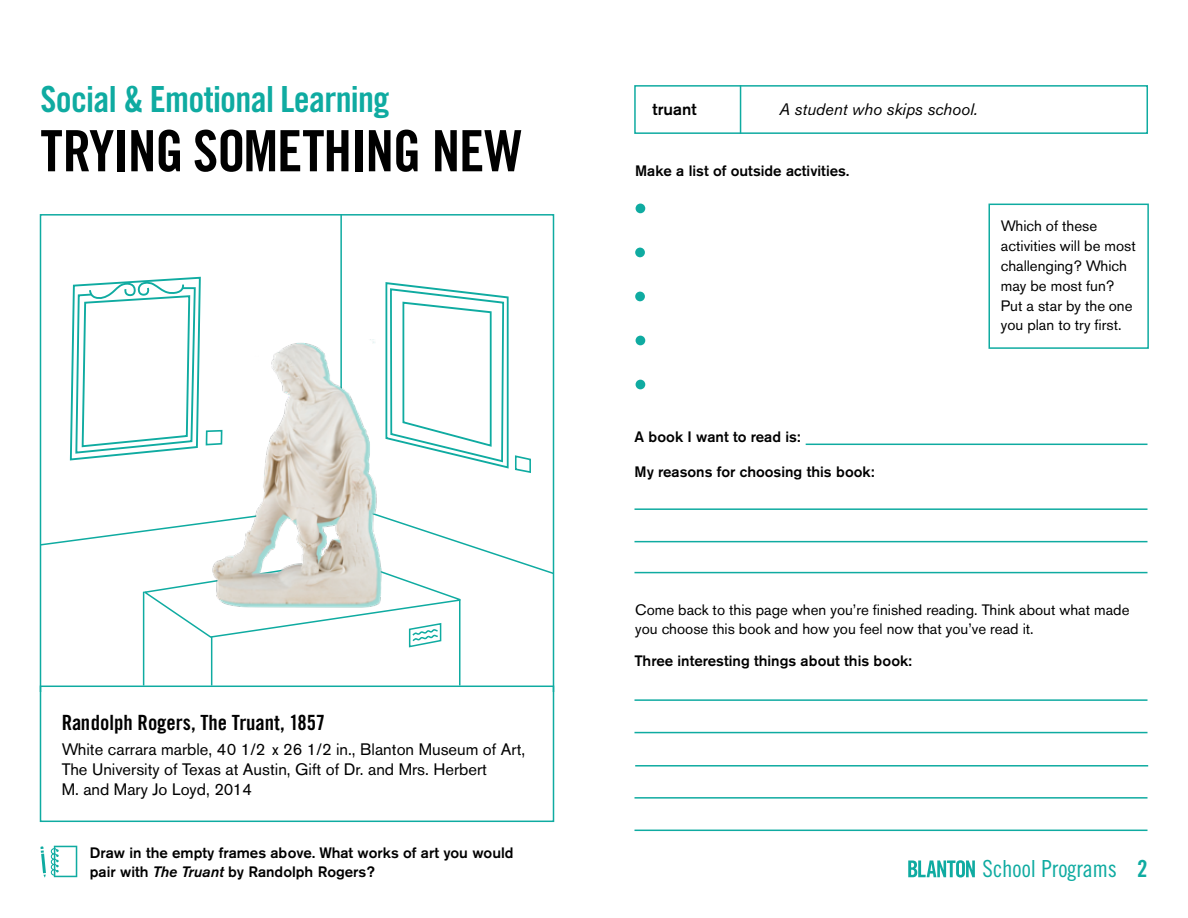
<style>
.page{position:relative;width:1188px;height:918px;background:#fff}
.page>*{position:absolute;margin:0;border:0;box-sizing:border-box;transform-origin:0 0}
.t1{font:57px "Trade Gothic LT Std Bd Cn 20";letter-spacing:-.02em;color:#000}
.t2{font:36px "Trade Gothic LT Std Bd Cn 20";letter-spacing:-.02em;color:#0faba1}
.t3{font:23.55px "Trade Gothic LT Std Cn 18";color:#0faba1}
.t4{font:23.55px "Trade Gothic LT Std Bd Cn 20";color:#0faba1}
.t5{font:21px "Trade Gothic LT Std Bd Cn 20";color:#000}
.t6{font:16.5px/19.8px "Akzidenz Grotesk Std";color:#000}
.t7{font:italic 16.5px "Akzidenz Grotesk Std";color:#000}
.t8{font:500 16.5px "Akzidenz Grotesk Std";color:#000}
.t9{font:15px/19.8px "Akzidenz Grotesk Std";color:#000}
.t10{font:500 15px/19.8px "Akzidenz Grotesk Std";color:#000}
.s1{font-family:"Trade Gothic LT Bold Cond Twenty"}
.s2{font-style:italic}
</style>
<div class="page">
<div style="left:634px;top:85px;width:514px;height:49px;border:2px solid #0faba1"></div>
<div style="left:988px;top:204px;width:161px;height:145px;border:2px solid #0faba1"></div>
<hr style="left:340px;top:214px;width:2px;height:180px;background:#0faba1">
<svg style="left:908px;top:860px;width:67px;height:17px"></svg>
<img style="left:261px;top:339px;width:116px;height:164px">
<svg style="left:69px;top:276px;width:154px;height:185px"></svg>
<svg style="left:385px;top:282px;width:146px;height:191px"></svg>
<svg style="left:39px;top:503px;width:516px;height:145px"></svg>
<div style="left:40px;top:686px;width:514px;height:136px;border:2px solid #0faba1"></div>
<div style="left:40px;top:214px;width:514px;height:479px;border:2px solid #0faba1"></div>
<hr style="left:806px;top:444px;width:342px;height:1px;background:#0faba1">
<hr style="left:634px;top:508px;width:514px;height:2px;background:#0faba1">
<hr style="left:634px;top:541px;width:514px;height:1px;background:#0faba1">
<hr style="left:634px;top:699px;width:514px;height:2px;background:#0faba1">
<hr style="left:634px;top:572px;width:514px;height:1px;background:#0faba1">
<hr style="left:634px;top:732px;width:514px;height:1px;background:#0faba1">
<hr style="left:635px;top:765px;width:513px;height:2px;background:#0faba1">
<hr style="left:634px;top:797px;width:514px;height:2px;background:#0faba1">
<hr style="left:634px;top:830px;width:514px;height:1px;background:#0faba1">
<svg style="left:40px;top:846px;width:37px;height:32px"></svg>
<hr style="left:459px;top:600px;width:1px;height:85px;background:#0faba1">
<hr style="left:211px;top:637px;width:1px;height:48px;background:#0faba1">
<hr style="left:143px;top:593px;width:1px;height:92px;background:#0faba1">
<hr style="left:740px;top:85px;width:1px;height:49px;background:#0faba1">
<div style="left:636px;top:204px;width:9px;height:9px;background:#0faba1;border-radius:50%"></div>
<div style="left:635px;top:248px;width:10px;height:9px;background:#0faba1;border-radius:50%"></div>
<div style="left:636px;top:336px;width:9px;height:9px;background:#0faba1;border-radius:50%"></div>
<div style="left:635px;top:292px;width:10px;height:9px;background:#0faba1;border-radius:50%"></div>
<div style="left:636px;top:380px;width:9px;height:9px;background:#0faba1;border-radius:50%"></div>
<h2 class="t2" style="left:40px;top:77px;width:351px">Social &amp; Emotional Learning</h2>
<h1 class="t1" style="left:40px;top:116px;width:483px">TRYING SOMETHING NEW</h1>
<h3 class="t5" style="left:62px;top:709px;width:265px">Randolph Rogers, <span class="s1">The Truant</span>, 1857</h3>
<p class="t6" style="left:62px;top:740px;width:465px">White carrara marble, 40 1/2 x 26 1/2 in., Blanton Museum of Art,<br>The University of Texas at Austin, Gift of Dr. and Mrs. Herbert<br>M. and Mary Jo Loyd, 2014</p>
<p class="t10" style="left:90px;top:842px;width:425px">Draw in the empty frames above. What works of art you would pair with <span class="s2">The Truant</span> by Randolph Rogers?</p>
<p class="t8" style="left:653px;top:99px;width:46px">truant</p>
<p class="t7" style="left:779px;top:99px;width:200px">A student who skips school.</p>
<p class="t10" style="left:635px;top:161px;width:216px">Make a list of outside activities.</p>
<p class="t10" style="left:635px;top:427px;width:168px">A book I want to read is:</p>
<p class="t10" style="left:635px;top:462px;width:241px">My reasons for choosing this book:</p>
<p class="t9" style="left:1001px;top:216px;width:136px">Which of these activities will be most challenging? Which may be most fun?<br>Put a star by the one you plan to try first.</p>
<p class="t9" style="left:635px;top:599px;width:496px">Come back to this page when you’re finished reading. Think about what made you choose this book and how you feel now that you’ve read it.</p>
<p class="t10" style="left:635px;top:651px;width:279px">Three interesting things about this book:</p>
<h3 class="t3" style="left:983px;top:855px;width:136px">School Programs</h3>
<h3 class="t4" style="left:1137px;top:855px;width:12px">2</h3>
</div>
